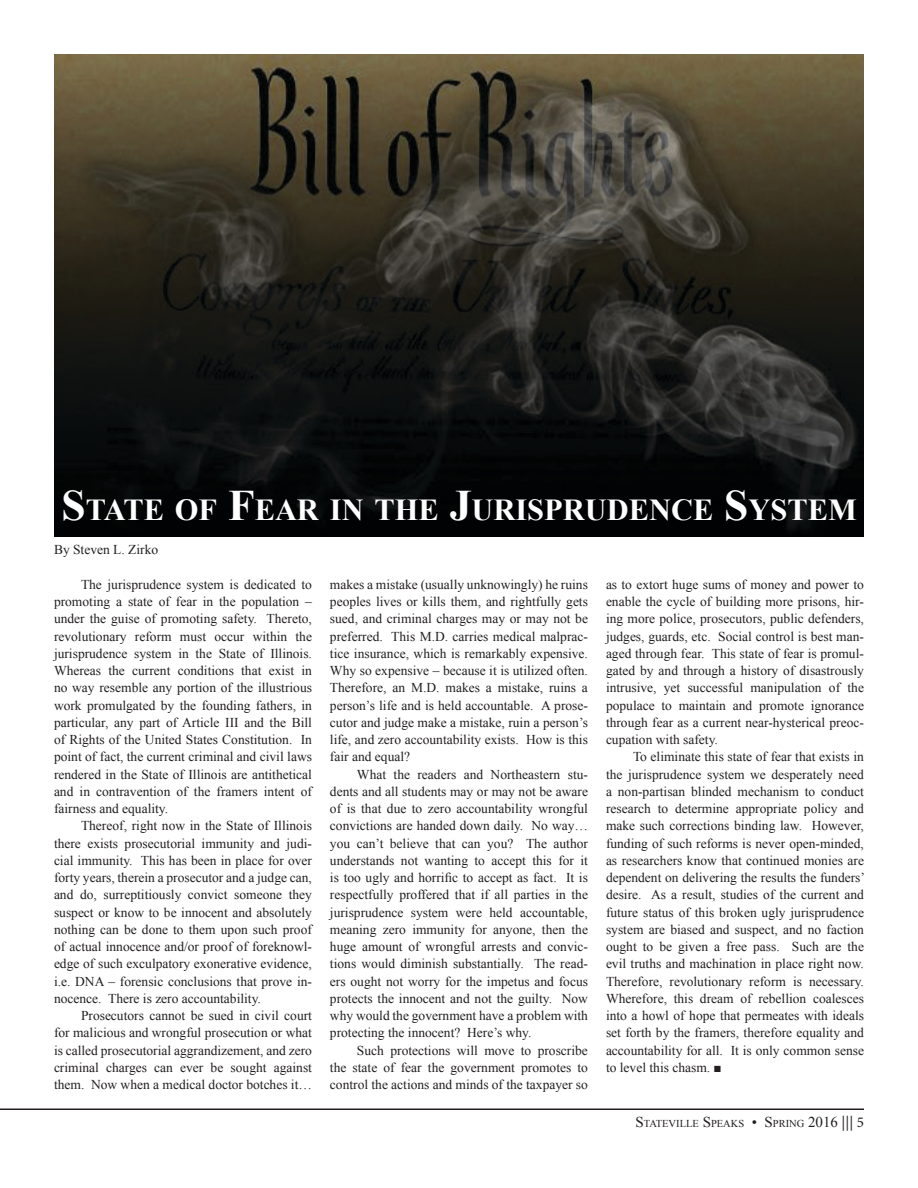
<style>
.page{position:relative;width:918px;height:1188px;background:#fff}
.page>*{position:absolute;margin:0;border:0;box-sizing:border-box;transform-origin:0 0}
.t1{font:700 30.45px "Times New Roman";color:#fff}
.t2{font:13.5px/17.2px "Times New Roman";color:#231f20;text-align:justify}
.t3{font:10.5px "Times New Roman";color:#231f20}
.s1{font-size:43.5px}
.s2{font-size:15px}
.s3{font-family:"Minion Pro";font-size:15px}
</style>
<div class="page">
<hr style="left:0;top:1108px;width:864px;height:2px;background:#231f20">
<img style="left:54px;top:55px;width:810px;height:482px">
<h1 class="t1" style="left:62px;top:489px;width:796px"><span class="s1">S</span>TATE OF <span class="s1">F</span>EAR IN THE <span class="s1">J</span>URISPRUDENCE <span class="s1">S</span>YSTEM</h1>
<p class="t2" style="left:54px;top:541px;width:106px">By Steven L. Zirko</p>
<p class="t2" style="left:54px;top:575px;width:260px;text-indent:27px">The jurisprudence system is dedicated to promoting a state of fear in the population – under the guise of promoting safety. Thereto, revolutionary reform must occur within the jurisprudence system in the State of Illinois.<br>Whereas the current conditions that exist in no way resemble any portion of the illustrious work promulgated by the founding fathers, in particular, any part of Article III and the Bill of Rights of the United States Constitution. In point of fact, the current criminal and civil laws rendered in the State of Illinois are antithetical and in contravention of the framers intent of fairness and equality.</p>
<p class="t2" style="left:54px;top:817px;width:260px;text-indent:27px">Thereof, right now in the State of Illinois there exists prosecutorial immunity and judi&shy;cial immunity. This has been in place for over forty years, therein a prosecutor and a judge can, and do, surreptitiously convict someone they suspect or know to be innocent and absolutely nothing can be done to them upon such proof of actual innocence and/or proof of foreknowl&shy;edge of such exculpatory exonerative evidence, i.e. DNA – forensic conclusions that prove in&shy;nocence. There is zero accountability.</p>
<p class="t2" style="left:54px;top:1007px;width:260px;text-indent:27px">Prosecutors cannot be sued in civil court for malicious and wrongful prosecution or what is called prosecutorial aggrandizement, and zero criminal charges can ever be sought against them. Now when a medical doctor botches it…</p>
<p class="t2" style="left:330px;top:575px;width:260px">makes a mistake (usually unknowingly) he ruins peoples lives or kills them, and rightfully gets sued, and criminal charges may or may not be preferred. This M.D. carries medical malprac&shy;tice insurance, which is remarkably expensive.<br>Why so expensive – because it is utilized often.<br>Therefore, an M.D. makes a mistake, ruins a person’s life and is held accountable. A prose&shy;cutor and judge make a mistake, ruin a person’s life, and zero accountability exists. How is this fair and equal?</p>
<p class="t2" style="left:330px;top:765px;width:260px;text-indent:27px">What the readers and Northeastern stu&shy;dents and all students may or may not be aware of is that due to zero accountability wrongful convictions are handed down daily. No way… you can’t believe that can you? The author understands not wanting to accept this for it is too ugly and horrific to accept as fact. It is respectfully proffered that if all parties in the jurisprudence system were held accountable, meaning zero immunity for anyone, then the huge amount of wrongful arrests and convic&shy;tions would diminish substantially. The read&shy;ers ought not worry for the impetus and focus protects the innocent and not the guilty. Now why would the government have a problem with protecting the innocent? Here’s why.</p>
<p class="t2" style="left:330px;top:1041px;width:260px;text-indent:27px">Such protections will move to proscribe the state of fear the government promotes to control the actions and minds of the taxpayer so</p>
<p class="t2" style="left:606px;top:575px;width:260px">as to extort huge sums of money and power to enable the cycle of building more prisons, hir&shy;ing more police, prosecutors, public defenders, judges, guards, etc. Social control is best man&shy;aged through fear. This state of fear is promul&shy;gated by and through a history of disastrously intrusive, yet successful manipulation of the populace to maintain and promote ignorance through fear as a current near-hysterical preoc&shy;cupation with safety.</p>
<p class="t2" style="left:606px;top:748px;width:261px;text-indent:27px">To eliminate this state of fear that exists in the jurisprudence system we desperately need a non-partisan blinded mechanism to conduct research to determine appropriate policy and make such corrections binding law. However, funding of such reforms is never open-minded, as researchers know that continued monies are dependent on delivering the results the funders’ desire. As a result, studies of the current and future status of this broken ugly jurisprudence system are biased and suspect, and no faction ought to be given a free pass. Such are the evil truths and machination in place right now.<br>Therefore, revolutionary reform is necessary.<br>Wherefore, this dream of rebellion coalesces into a howl of hope that permeates with ideals set forth by the framers, therefore equality and accountability for all. It is only common sense to level this chasm. ■</p>
<p class="t3" style="left:635px;top:1117px;width:230px"><span class="s2">S</span>TATEVILLE <span class="s2">S</span>PEAKS <span class="s2">• S</span>PRING <span class="s2">2016</span> <span class="s3">||| 5</span></p>
</div>
